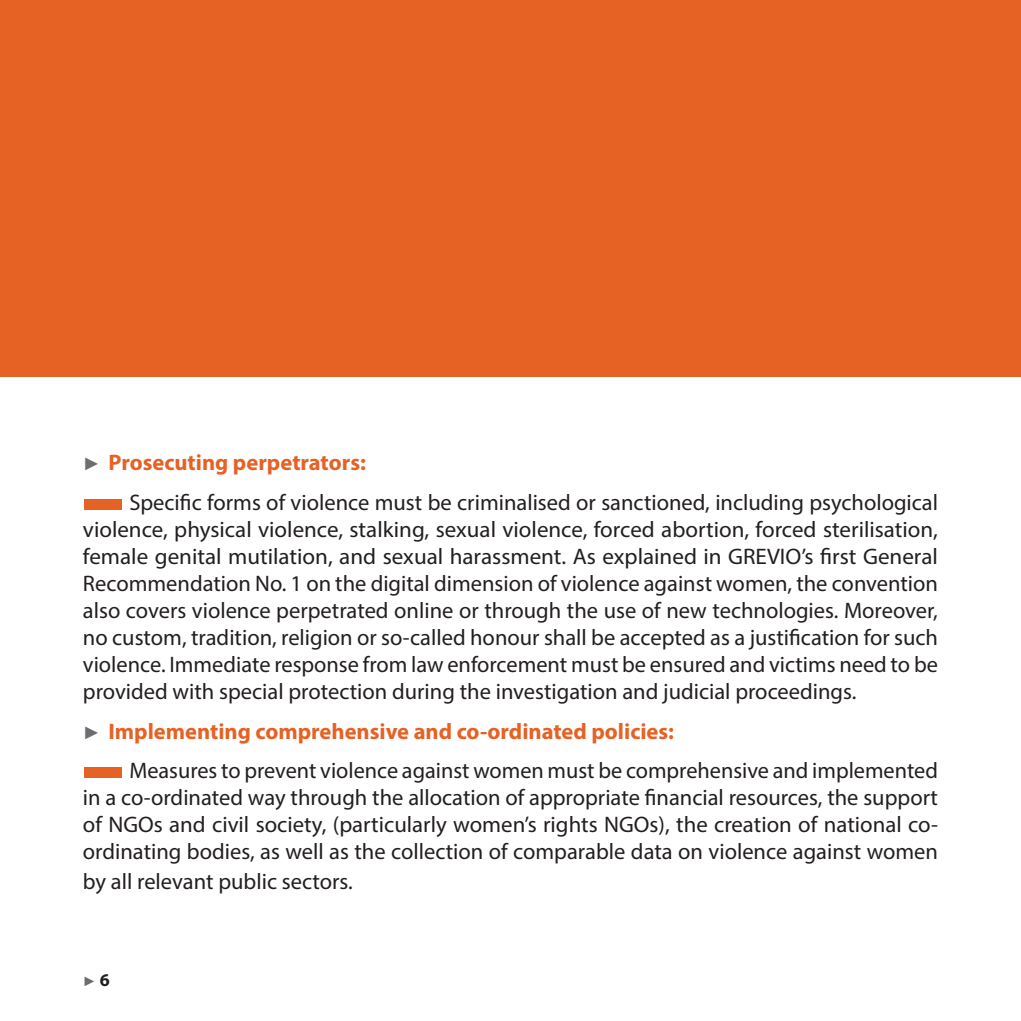
<style>
.page{position:relative;width:1021px;height:1021px;background:#fff}
.page>*{position:absolute;margin:0;border:0;box-sizing:border-box;transform-origin:0 0}
.t1{font:22.5px/27px "Myriad Pro";color:#231f20;text-align:justify}
.t2{font:700 22.5px "Myriad Pro";color:#e66124}
.t3{font:13.5px "Arial";color:#6c6d70}
.s1{font-family:"Arial";font-weight:400;font-size:18px;color:#6c6d70}
.s2{color:#e66124}
.s3{font-family:"Myriad Pro";font-weight:700;font-size:18px;color:#231f20}
</style>
<div class="page">
<div style="left:0;top:0;width:1020px;height:376px;background:#e66124"></div>
<p class="t2" style="left:83px;top:447px;width:284px"><span class="s1">►</span> Prosecuting perpetrators:</p>
<p class="t1" style="left:83px;top:488px;width:856px"><span class="s2">■</span>Specific forms of violence must be criminalised or sanctioned, including psychological violence, physical violence, stalking, sexual violence, forced abortion, forced sterilisation, female genital mutilation, and sexual harassment. As explained in GREVIO’s first General Recommendation No. 1 on the digital dimension of violence against women, the convention also covers violence perpetrated online or through the use of new technologies. Moreover, no custom, tradition, religion or so-called honour shall be accepted as a justification for such violence. Immediate response from law enforcement must be ensured and victims need to be provided with special protection during the investigation and judicial proceedings.</p>
<p class="t2" style="left:83px;top:716px;width:592px"><span class="s1">►</span> Implementing comprehensive and co-ordinated policies:</p>
<p class="t1" style="left:83px;top:757px;width:856px"><span class="s2">■</span>Measures to prevent violence against women must be comprehensive and implemented in a co-ordinated way through the allocation of appropriate financial resources, the support of NGOs and civil society, (particularly women’s rights NGOs), the creation of national co&shy;ordinating bodies, as well as the collection of comparable data on violence against women</p>
<p class="t1" style="left:83px;top:867px;width:271px">by all relevant public sectors.</p>
<p class="t3" style="left:83px;top:972px;width:28px">► <span class="s3">6</span></p>
</div>
